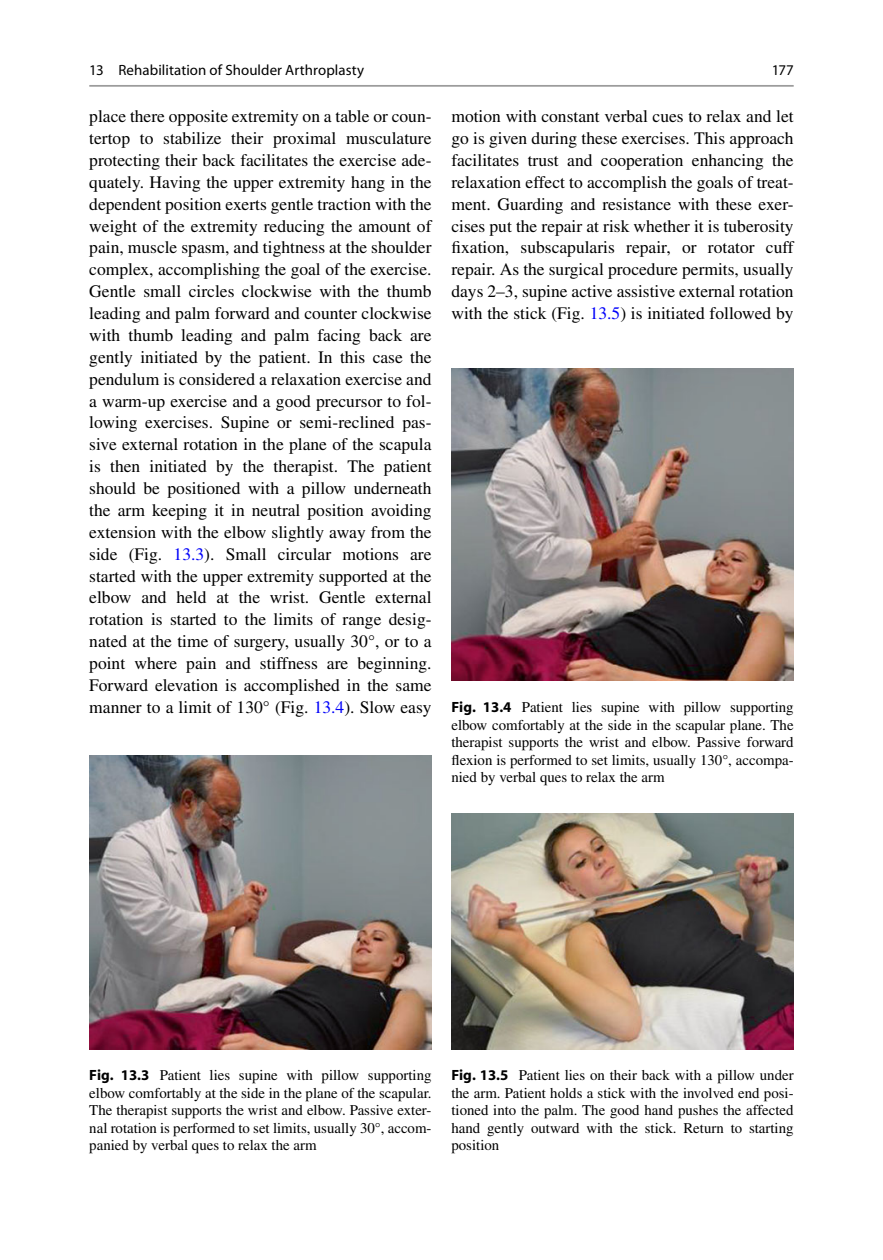
<style>
.page{position:relative;width:883px;height:1260px;background:#fff}
.page>*{position:absolute;margin:0;border:0;box-sizing:border-box;transform-origin:0 0}
.t1{font:17.5px/21.9px "Njkryq Times";color:#000;text-align:justify}
.t2{font:14.88px/17.5px "Njkryq Times";color:#000;text-align:justify}
.t3{font:14.88px "Nfdkpf Myriad";letter-spacing:.005em;color:#000}
.s1{color:#0000fa}
.s2{font-family:"Qrhfgx Myriad";font-weight:700}
</style>
<div class="page">
<img style="left:89px;top:755px;width:343px;height:294px">
<img style="left:451px;top:368px;width:343px;height:313px">
<img style="left:451px;top:814px;width:343px;height:235px">
<hr style="left:89px;top:85px;width:705px;height:2px;background:#9c9c9c">
<p class="t3" style="left:89px;top:64px;width:276px">13 Rehabilitation of Shoulder Arthroplasty</p>
<p class="t3" style="left:772px;top:64px;width:23px">177</p>
<p class="t1" style="left:89px;top:107px;width:344px">place there opposite extremity on a table or coun&shy;tertop to stabilize their proximal musculature protecting their back facilitates the exercise ade&shy;quately. Having the upper extremity hang in the dependent position exerts gentle traction with the weight of the extremity reducing the amount of pain, muscle spasm, and tightness at the shoulder complex, accomplishing the goal of the exercise.<br>Gentle small circles clockwise with the thumb leading and palm forward and counter clockwise with thumb leading and palm facing back are gently initiated by the patient. In this case the pendulum is considered a relaxation exercise and a warm-up exercise and a good precursor to fol&shy;lowing exercises. Supine or semi-reclined pas&shy;sive external rotation in the plane of the scapula is then initiated by the therapist. The patient should be positioned with a pillow underneath the arm keeping it in neutral position avoiding extension with the elbow slightly away from the side (Fig. <span class="s1">13.3</span> ). Small circular motions are started with the upper extremity supported at the elbow and held at the wrist. Gentle external rotation is started to the limits of range desig&shy;nated at the time of surgery, usually 30°, or to a point where pain and stiffness are beginning.<br>Forward elevation is accomplished in the same manner to a limit of 130° (Fig. <span class="s1">13.4</span> ). Slow easy</p>
<p class="t1" style="left:451px;top:107px;width:344px">motion with constant verbal cues to relax and let go is given during these exercises. This approach facilitates trust and cooperation enhancing the relaxation effect to accomplish the goals of treat&shy;ment. Guarding and resistance with these exer&shy;cises put the repair at risk whether it is tuberosity fixation, subscapularis repair, or rotator cuff repair. As the surgical procedure permits, usually days 2–3, supine active assistive external rotation with the stick (Fig. <span class="s1">13.5</span> ) is initiated followed by</p>
<p class="t2" style="left:451px;top:700px;width:344px"><span class="s2">Fig. 13.4</span> Patient lies supine with pillow supporting elbow comfortably at the side in the scapular plane. The therapist supports the wrist and elbow. Passive forward flexion is performed to set limits, usually 130°, accompa&shy;nied by verbal ques to relax the arm</p>
<p class="t2" style="left:89px;top:1068px;width:344px"><span class="s2">Fig. 13.3</span> Patient lies supine with pillow supporting elbow comfortably at the side in the plane of the scapular.<br>The therapist supports the wrist and elbow. Passive exter&shy;nal rotation is performed to set limits, usually 30°, accom&shy;panied by verbal ques to relax the arm</p>
<p class="t2" style="left:451px;top:1068px;width:344px"><span class="s2">Fig. 13.5</span> Patient lies on their back with a pillow under the arm. Patient holds a stick with the involved end posi&shy;tioned into the palm. The good hand pushes the affected hand gently outward with the stick. Return to starting position</p>
</div>
